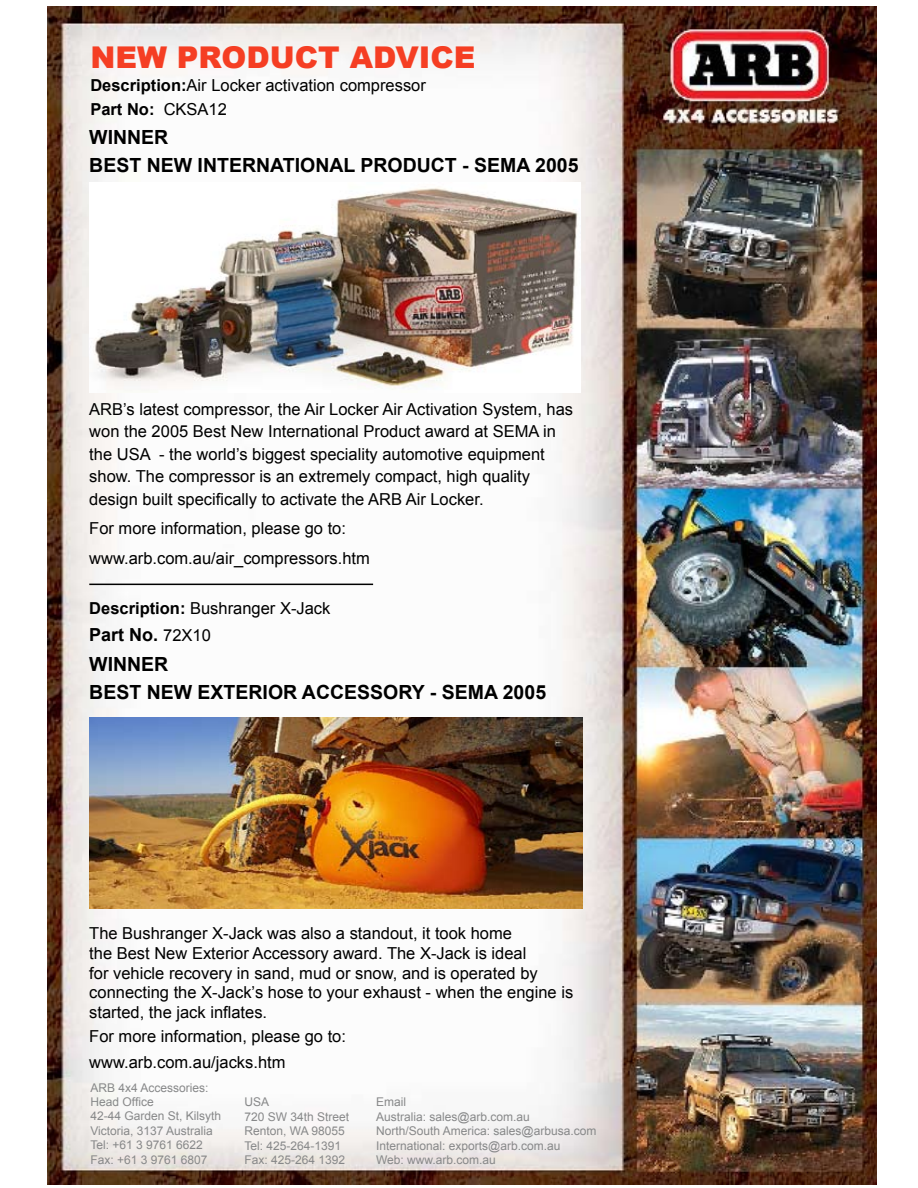
<style>
.page{position:relative;width:918px;height:1188px;background:#fff}
.page>*{position:absolute;margin:0;border:0;box-sizing:border-box;transform-origin:0 0}
.t1{font:900 30px "Arial";color:#f53e23}
.t2{font:700 19.5px/28.5px "Arial";color:#000}
.t3{font:700 18px "Arial";color:#000}
.t4{font:16.5px/22.5px "Arial";color:#000}
.t5{font:12px/14.4px "Arial";color:#878889}
.s1{font-weight:700}
.s2{font-weight:400;font-size:16.5px}
</style>
<div class="page">
<img style="left:48px;top:6px;width:829px;height:1178px">
<img style="left:89px;top:183px;width:491px;height:209px">
<hr style="left:89px;top:584px;width:284px;height:1px;background:#000">
<img style="left:89px;top:718px;width:494px;height:190px">
<h1 class="t1" style="left:90px;top:41px;width:387px">NEW PRODUCT ADVICE</h1>
<p class="t4" style="left:90px;top:72px;width:337px;line-height:24.8px"><span class="s1">Description:</span>Air Locker activation compressor<br><span class="s1">Part No:</span> CKSA12</p>
<p class="t2" style="left:89px;top:123px;width:81px">WINNER</p>
<p class="t2" style="left:89px;top:150px;width:491px">BEST NEW INTERNATIONAL PRODUCT - SEMA 2005</p>
<p class="t4" style="left:89px;top:398px;width:485px">ARB’s latest compressor, the Air Locker Air Activation System, has won the 2005 Best New International Product award at SEMA in the USA - the world’s biggest speciality automotive equipment show. The compressor is an extremely compact, high quality design built specifically to activate the ARB Air Locker.</p>
<p class="t4" style="left:89px;top:513px;width:282px;line-height:30px">For more information, please go to: www.arb.com.au/air_compressors.htm</p>
<p class="t4" style="left:89px;top:597px;width:243px"><span class="s1">Description:</span> Bushranger X-Jack</p>
<p class="t3" style="left:89px;top:624px;width:123px">Part No. <span class="s2">72X10</span></p>
<p class="t2" style="left:89px;top:650px;width:458px">WINNER<br>BEST NEW EXTERIOR ACCESSORY - SEMA 2005</p>
<p class="t4" style="left:89px;top:923px;width:485px;line-height:19.8px">The Bushranger X-Jack was also a standout, it took home<br>the Best New Exterior Accessory award. The X-Jack is ideal<br>for vehicle recovery in sand, mud or snow, and is operated by connecting the X-Jack’s hose to your exhaust - when the engine is started, the jack inflates.</p>
<p class="t4" style="left:89px;top:1024px;width:258px;line-height:25.5px">For more information, please go to: www.arb.com.au/jacks.htm</p>
<p class="t5" style="left:90px;top:1080px;width:132px">ARB 4x4 Accessories:<br>Head Office<br>42-44 Garden St, Kilsyth<br>Victoria, 3137 Australia<br>Tel: +61 3 9761 6622<br>Fax: +61 3 9761 6807</p>
<p class="t5" style="left:244px;top:1095px;width:106px">USA<br>720 SW 34th Street<br>Renton, WA 98055<br>Tel: 425-264-1391<br>Fax: 425-264 1392</p>
<p class="t5" style="left:376px;top:1095px;width:222px">Email<br>Australia: sales@arb.com.au<br>North/South America: sales@arbusa.com<br>International: exports@arb.com.au<br>Web: www.arb.com.au</p>
</div>
